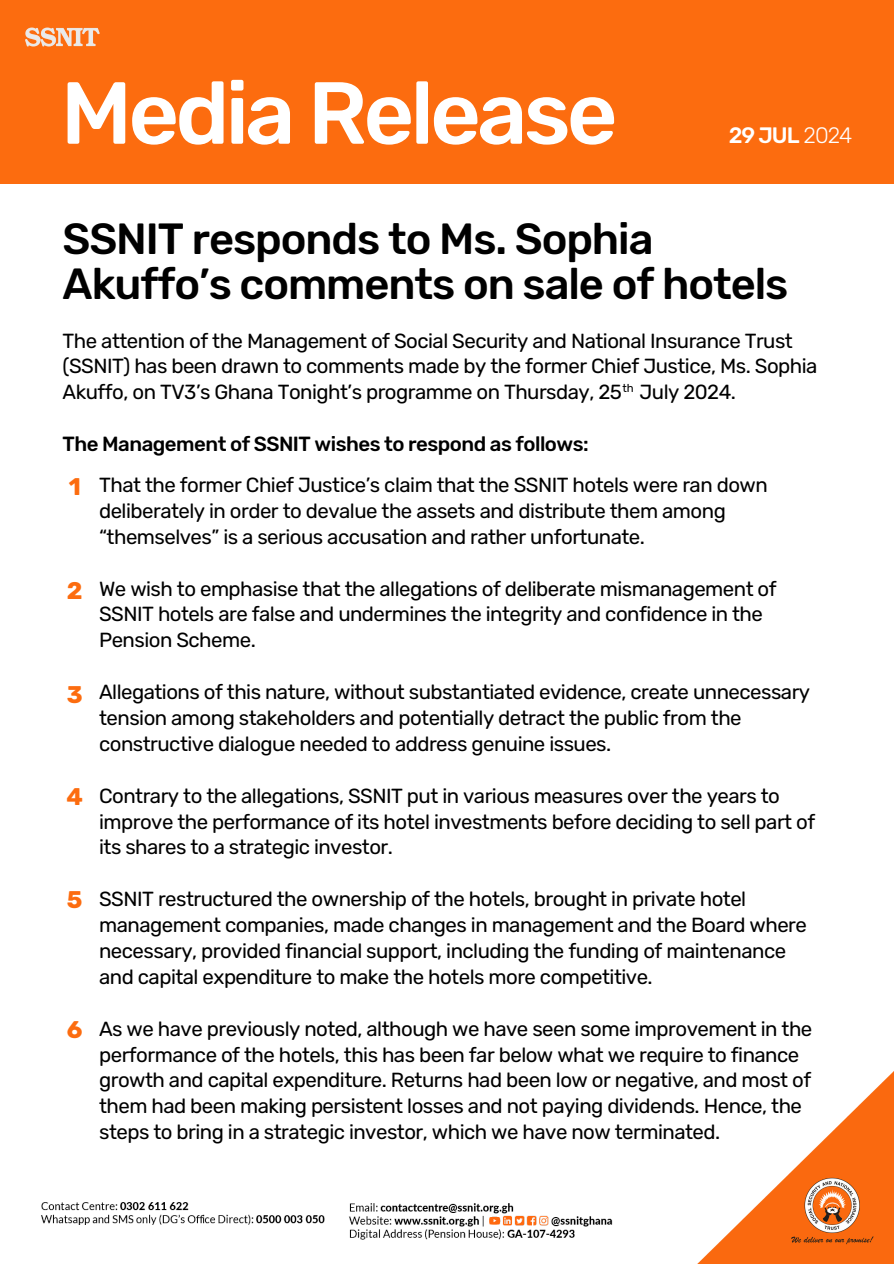
<style>
.page{position:relative;width:894px;height:1264px;background:#fff}
.page>*{position:absolute;margin:0;border:0;box-sizing:border-box;transform-origin:0 0}
.t1{font:500 87.9px "Rubik";letter-spacing:-.045em;color:#fff}
.t2{font:500 43.35px/45px "Rubik";letter-spacing:-.025em;color:#000}
.t3{font:700 24px "Rubik";color:#fc6c0f}
.t4{font:500 22.2px "Rubik";color:#fff}
.t5{font:20.4px/25.8px "Rubik";letter-spacing:-.025em;color:#000}
.t6{font:500 20.4px "Rubik";letter-spacing:-.025em;color:#000}
.t7{font:11.4px "Rubik";color:#000}
.s1{font-weight:300}
</style>
<div class="page">
<img style="left:698px;top:1072px;width:195px;height:191px">
<div style="left:0;top:0;width:893px;height:184px;background:#fc6c0f"></div>
<img style="left:25px;top:27px;width:75px;height:20px">
<img style="left:41px;top:1202px;width:572px;height:38px">
<div style="left:37px;top:1224px;width:222px;height:39px;background:#fff"></div>
<h3 class="t1" style="left:61px;top:62px;width:558px">Media Release</h3>
<h5 class="t4" style="left:728px;top:122px;width:125px">29 JUL <span class="s1">2024</span></h5>
<h2 class="t2" style="left:63px;top:216px;width:727px">SSNIT responds to Ms. Sophia<br>Akuffo’s comments on sale of hotels</h2>
<h5 class="t5" style="left:63px;top:328px;width:756px">The attention of the Management of Social Security and National Insurance Trust (SSNIT) has been drawn to comments made by the former Chief Justice, Ms. Sophia<br>Akuffo, on TV3’s Ghana Tonight’s programme on Thursday, 25 July 2024.</h5>
<h4 class="t6" style="left:63px;top:432px;width:527px">The Management of SSNIT wishes to respond as follows:</h4>
<p class="t5" style="left:99px;top:472px;width:670px">That the former Chief Justice’s claim that the SSNIT hotels were ran down deliberately in order to devalue the assets and distribute them among “themselves” is a serious accusation and rather unfortunate.</p>
<p class="t5" style="left:99px;top:575px;width:679px">We wish to emphasise that the allegations of deliberate mismanagement of<br>SSNIT hotels are false and undermines the integrity and confidence in the<br>Pension Scheme.</p>
<h5 class="t5" style="left:99px;top:679px;width:712px">Allegations of this nature, without substantiated evidence, create unnecessary tension among stakeholders and potentially detract the public from the constructive dialogue needed to address genuine issues.</h5>
<h5 class="t5" style="left:99px;top:782px;width:717px">Contrary to the allegations, SSNIT put in various measures over the years to improve the performance of its hotel investments before deciding to sell part of its shares to a strategic investor.</h5>
<h5 class="t5" style="left:99px;top:886px;width:709px">SSNIT restructured the ownership of the hotels, brought in private hotel management companies, made changes in management and the Board where necessary, provided financial support, including the funding of maintenance and capital expenditure to make the hotels more competitive.</h5>
<h5 class="t5" style="left:99px;top:1015px;width:714px">As we have previously noted, although we have seen some improvement in the performance of the hotels, this has been far below what we require to finance growth and capital expenditure. Returns had been low or negative, and most of them had been making persistent losses and not paying dividends. Hence, the steps to bring in a strategic investor, which we have now terminated.</h5>
<p class="t7" style="left:622px;top:381px;width:13px">th</p>
<p class="t3" style="left:69px;top:472px;width:14px">1</p>
<p class="t3" style="left:67px;top:576px;width:17px">2</p>
<p class="t3" style="left:67px;top:680px;width:17px">3</p>
<p class="t3" style="left:66px;top:782px;width:18px">4</p>
<p class="t3" style="left:67px;top:885px;width:17px">5</p>
<p class="t3" style="left:67px;top:1015px;width:17px">6</p>
</div>
